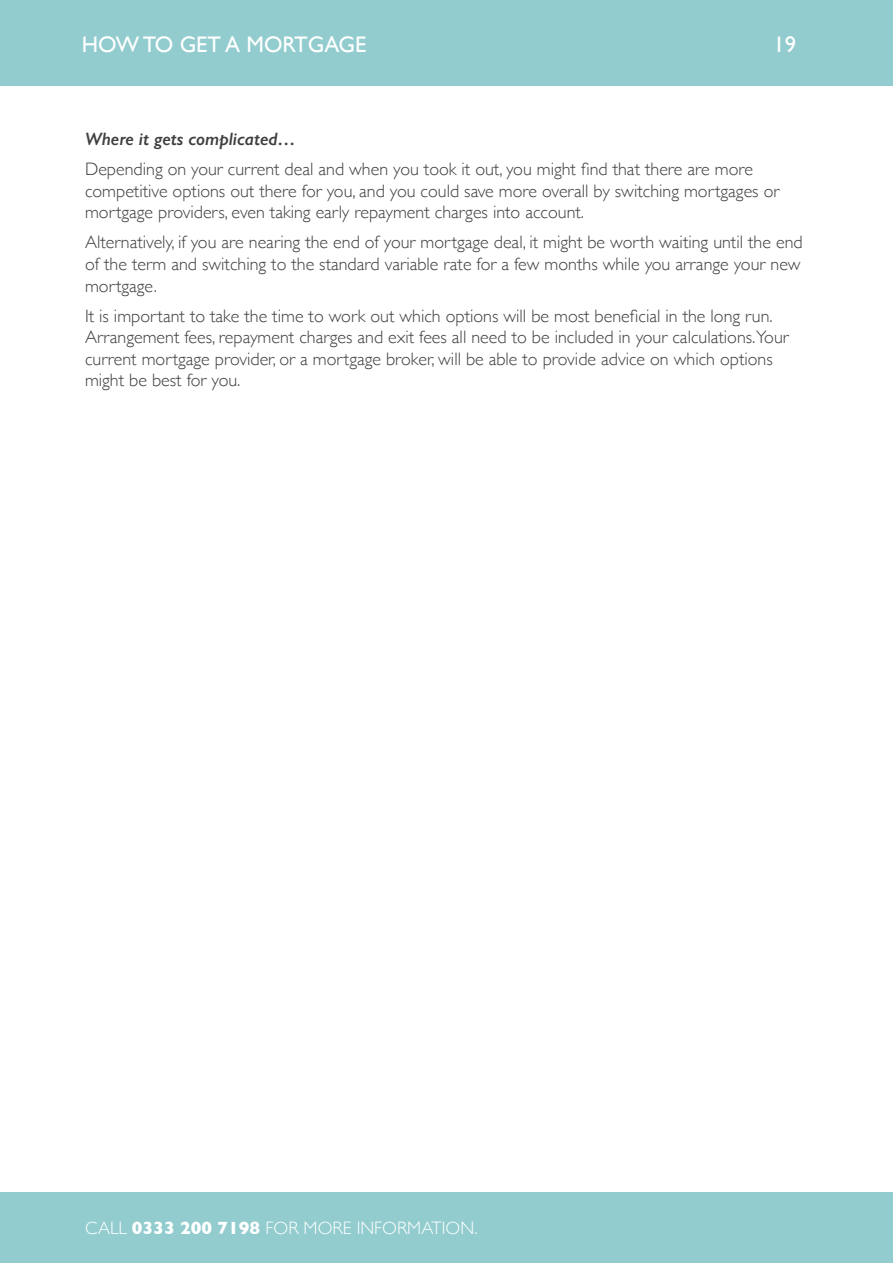
<style>
.page{position:relative;width:893px;height:1263px;background:#fff}
.page>*{position:absolute;margin:0;border:0;box-sizing:border-box;transform-origin:0 0}
.t1{font:22.5px "Gill Sans";color:#fff}
.t2{font:300 18px/21.6px "Gill Sans";color:#3e3e3f}
.t3{font:300 18px "Gill Sans";color:#fff}
.t4{font:italic 600 18px "Gill Sans";color:#3e3e3f}
.s1{font-weight:700}
</style>
<div class="page">
<div style="left:0;top:0;width:893px;height:85px;background:#92ccce"></div>
<div style="left:0;top:1193px;width:893px;height:70px;background:#92ccce"></div>
<p class="t1" style="left:82px;top:31px;width:286px">HOW TO GET A MORTGAGE</p>
<p class="t1" style="left:773px;top:31px;width:24px">19</p>
<p class="t4" style="left:85px;top:128px;width:212px">Where it gets complicated…</p>
<p class="t2" style="left:85px;top:157px;width:696px">Depending on your current deal and when you took it out, you might find that there are more competitive options out there for you, and you could save more overall by switching mortgages or mortgage providers, even taking early repayment charges into account.</p>
<p class="t2" style="left:85px;top:231px;width:719px;text-align:justify">Alternatively, if you are nearing the end of your mortgage deal, it might be worth waiting until the end of the term and switching to the standard variable rate for a few months while you arrange your new mortgage.</p>
<p class="t2" style="left:85px;top:304px;width:705px">It is important to take the time to work out which options will be most beneficial in the long run.<br>Arrangement fees, repayment charges and exit fees all need to be included in your calculations.Your current mortgage provider, or a mortgage broker, will be able to provide advice on which options might be best for you.</p>
<p class="t3" style="left:85px;top:1214px;width:394px">CALL <span class="s1">0333 200 7198</span> FOR MORE INFORMATION.</p>
</div>
